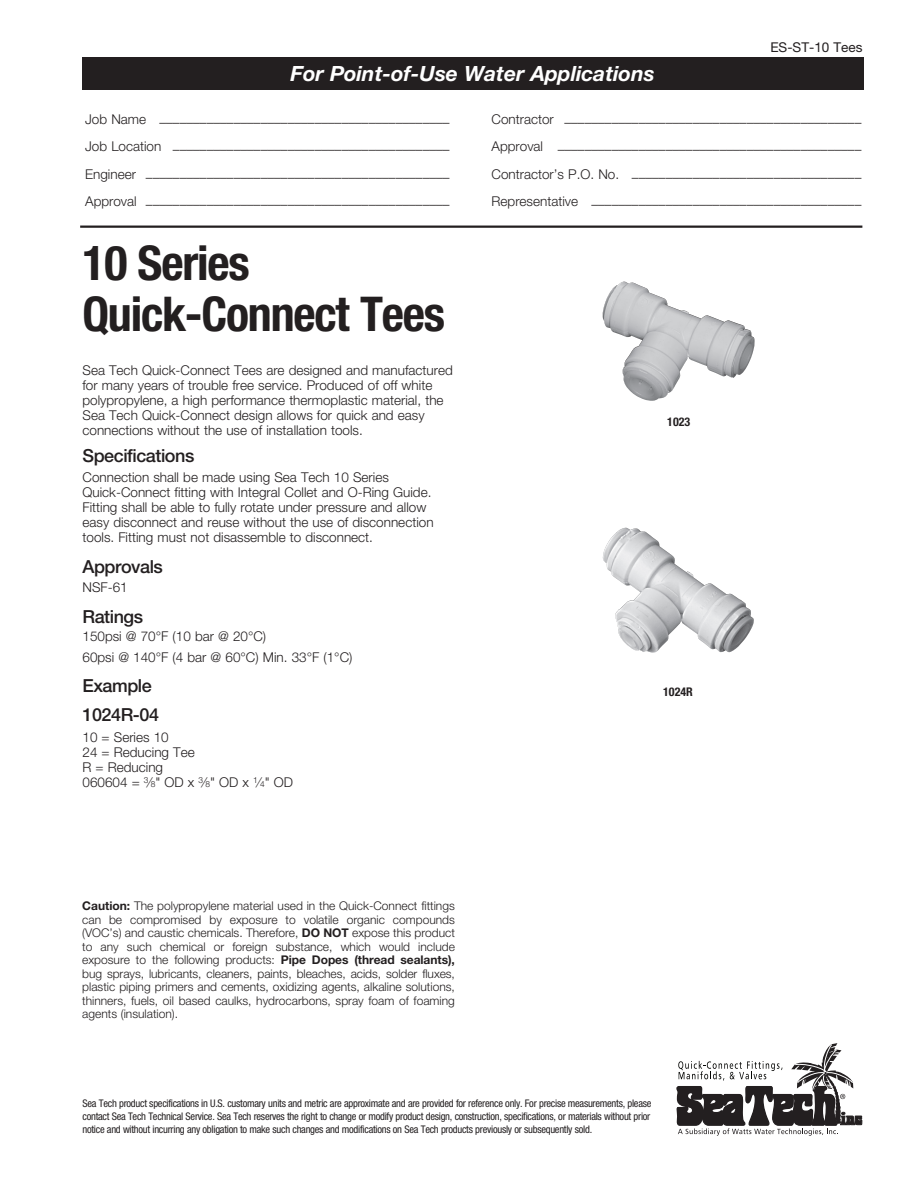
<style>
.page{position:relative;width:918px;height:1188px;background:#fff}
.page>*{position:absolute;margin:0;border:0;box-sizing:border-box;transform-origin:0 0}
.ST_Head{font:700 condensed 48px/51px "Helvetica Neue LT Std";letter-spacing:-.025em;color:#231f20}
.Black_Box_Text{font:italic 700 21px "Helvetica Neue LT Std";color:#fff}
._3_Head{font:500 18px "Helvetica Neue LT Std";letter-spacing:-.025em;color:#231f20}
.body{font:500 18px "Helvetica Neue LT Std";letter-spacing:-.025em;color:#231f20}
.body-2{font:300 13.5px/15px "Helvetica Neue LT Std";color:#231f20}
.t1{font:13.5px "Helvetica Neue LT Std";color:#231f20}
.body-3{font:300 12px/13.5px "Helvetica Neue LT Std";color:#231f20;text-align:justify}
.Callouts_dimension{font:700 condensed 12px "Helvetica Neue LT Std";color:#231f20}
.Disclaimer{font:condensed 10.5px/13.2px "Helvetica Neue LT Std";letter-spacing:-.025em;color:#231f20;text-align:justify}
.s1{font-size:8.4px}
.s2{font-weight:700}
</style>
<div class="page">
<div style="left:82px;top:57px;width:781px;height:32px;background:#231f20"></div>
<hr style="left:80px;top:226px;width:782px;height:2px;background:#231f20">
<svg style="left:676px;top:1043px;width:186px;height:93px"></svg>
<img style="left:603px;top:282px;width:152px;height:119px">
<img style="left:602px;top:529px;width:152px;height:124px">
<p class="Black_Box_Text" style="left:291px;top:60px;width:366px">For Point-of-Use Water Applications</p>
<p class="t1" style="left:770px;top:39px;width:94px">ES-ST-10 Tees</p>
<p class="body-2" style="left:85px;top:115px;width:366px">Job Name –––––––––––––––––––––––––––––––––––––––––––</p>
<p class="body-2" style="left:492px;top:115px;width:371px">Contractor ––––––––––––––––––––––––––––––––––––––––––––</p>
<p class="body-2" style="left:85px;top:142px;width:366px">Job Location –––––––––––––––––––––––––––––––––––––––––</p>
<p class="body-2" style="left:492px;top:142px;width:371px">Approval –––––––––––––––––––––––––––––––––––––––––––––</p>
<p class="body-2" style="left:85px;top:169px;width:366px">Engineer –––––––––––––––––––––––––––––––––––––––––––––</p>
<p class="body-2" style="left:492px;top:169px;width:371px">Contractor’s P.O. No. ––––––––––––––––––––––––––––––––––</p>
<p class="body-2" style="left:85px;top:196px;width:366px">Approval –––––––––––––––––––––––––––––––––––––––––––––</p>
<p class="body-2" style="left:492px;top:196px;width:371px">Representative ––––––––––––––––––––––––––––––––––––––––</p>
<p class="ST_Head" style="left:82px;top:236px;width:364px">10 Series<br>Quick-Connect Tees</p>
<p class="body-2" style="left:82px;top:363px;width:372px">Sea Tech Quick-Connect Tees are designed and manufactured for many years of trouble free service. Produced of off white polypropylene, a high performance thermoplastic material, the Sea Tech Quick-Connect design allows for quick and easy connections without the use of installation tools.</p>
<p class="body" style="left:82px;top:445px;width:113px">Specifications</p>
<p class="body-2" style="left:82px;top:470px;width:353px">Connection shall be made using Sea Tech 10 Series Quick-Connect fitting with Integral Collet and O-Ring Guide.<br>Fitting shall be able to fully rotate under pressure and allow easy disconnect and reuse without the use of disconnection tools. Fitting must not disassemble to disconnect.</p>
<p class="_3_Head" style="left:82px;top:556px;width:82px">Approvals</p>
<p class="body-2" style="left:82px;top:579px;width:47px">NSF-61</p>
<p class="_3_Head" style="left:82px;top:606px;width:62px">Ratings</p>
<p class="body-2" style="left:82px;top:628px;width:185px">150psi @ 70°F (10 bar @ 20°C)</p>
<p class="body-2" style="left:82px;top:649px;width:271px">60psi @ 140°F (4 bar @ 60°C) Min. 33°F (1°C)</p>
<p class="_3_Head" style="left:82px;top:675px;width:71px">Example</p>
<p class="_3_Head" style="left:82px;top:704px;width:78px">1024R-04</p>
<p class="body-2" style="left:82px;top:729px;width:212px">10 = Series 10<br>24 = Reducing Tee<br>R = Reducing<br>060604 = <sup>3</sup>⁄<span class="s1">8</span>" OD x <sup>3</sup>⁄<span class="s1">8</span>" OD x <sup>1</sup>⁄<span class="s1">4</span>" OD</p>
<p class="Callouts_dimension" style="left:667px;top:415px;width:25px">1023</p>
<p class="Callouts_dimension" style="left:663px;top:685px;width:31px">1024R</p>
<p class="body-3" style="left:82px;top:899px;width:374px"><span class="s2">Caution:</span> The polypropylene material used in the Quick-Connect fittings can be compromised by exposure to volatile organic compounds (VOC’s) and caustic chemicals. Therefore, <span class="s2">DO NOT</span> expose this product to any such chemical or foreign substance, which would include exposure to the following products: <span class="s2">Pipe Dopes (thread sealants), </span>bug sprays, lubricants, cleaners, paints, bleaches, acids, solder fluxes, plastic piping primers and cements, oxidizing agents, alkaline solutions, thinners, fuels, oil based caulks, hydrocarbons, spray foam of foaming agents (insulation).</p>
<p class="Disclaimer" style="left:82px;top:1096px;width:570px">Sea Tech product specifications in U.S. customary units and metric are approximate and are provided for reference only. For precise measurements, please contact Sea Tech Technical Service. Sea Tech reserves the right to change or modify product design, construction, specifications, or materials without prior notice and without incurring any obligation to make such changes and modifications on Sea Tech products previously or subsequently sold.</p>
</div>
